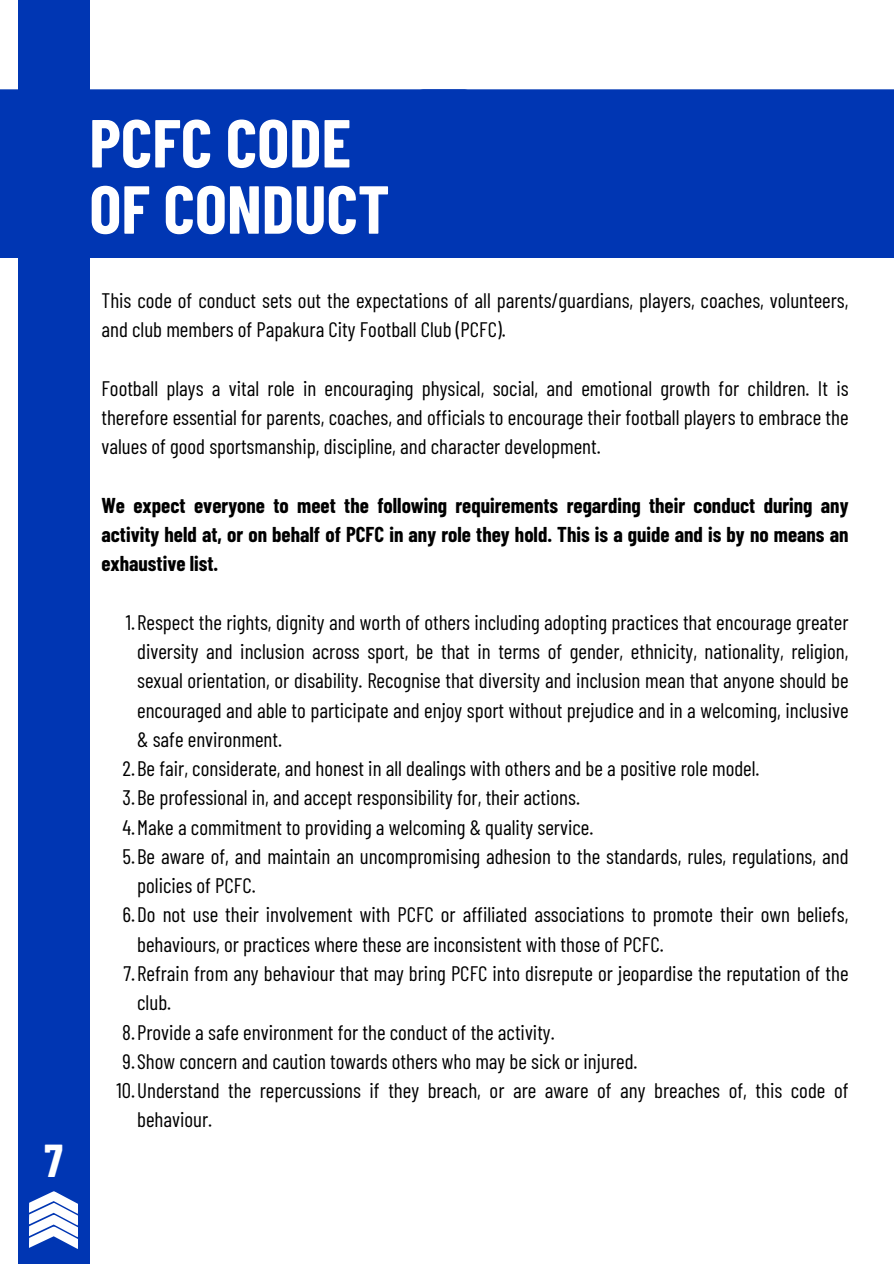
<style>
.page{position:relative;width:894px;height:1264px;background:#fff}
.page>*{position:absolute;margin:0;border:0;box-sizing:border-box;transform-origin:0 0}
.t1{font:700 67.65px/66.2px "Barlow Condensed";color:#fff}
.t2{font:700 45px "Barlow Condensed";color:#fff}
.t3{font:21px/29.2px "Barlow Condensed";color:#000}
.t4{font:700 21px/29.2px "Barlow Condensed";color:#000;text-align:justify}
</style>
<div class="page">
<div style="left:474px;top:89px;width:419px;height:169px;background:#0036b3"></div>
<div style="left:0;top:89px;width:474px;height:169px;background:#0036b3"></div>
<div style="left:18px;top:0;width:71px;height:1263px;background:#0036b3"></div>
<svg style="left:29px;top:1191px;width:49px;height:58px"></svg>
<p class="t2" style="left:44px;top:1132px;width:20px">7</p>
<p class="t1" style="left:89px;top:107px;width:302px">PCFC CODE<br>OF CONDUCT</p>
<p class="t3" style="left:101px;top:285px;width:748px">This code of conduct sets out the expectations of all parents/guardians, players, coaches, volunteers, and club members of Papakura City Football Club (PCFC).</p>
<p class="t3" style="left:101px;top:372px;width:748px;text-align:justify">Football plays a vital role in encouraging physical, social, and emotional growth for children. It is therefore essential for parents, coaches, and officials to encourage their football players to embrace the values of good sportsmanship, discipline, and character development.</p>
<p class="t4" style="left:101px;top:489px;width:748px">We expect everyone to meet the following requirements regarding their conduct during any activity held at, or on behalf of PCFC in any role they hold. This is a guide and is by no means an exhaustive list.</p>
<p class="t3" style="left:137px;top:606px;width:712px;text-align:justify;text-indent:-11px">1.Respect the rights, dignity and worth of others including adopting practices that encourage greater diversity and inclusion across sport, be that in terms of gender, ethnicity, nationality, religion, sexual orientation, or disability. Recognise that diversity and inclusion mean that anyone should be encouraged and able to participate and enjoy sport without prejudice and in a welcoming, inclusive &amp; safe environment.</p>
<p class="t3" style="left:123px;top:753px;width:638px">2.Be fair, considerate, and honest in all dealings with others and be a positive role model.</p>
<h1 class="t3" style="left:122px;top:782px;width:459px">3.Be professional in, and accept responsibility for, their actions.</h1>
<p class="t3" style="left:122px;top:811px;width:472px">4.Make a commitment to providing a welcoming &amp; quality service.</p>
<p class="t3" style="left:137px;top:840px;width:712px;text-indent:-15px">5.Be aware of, and maintain an uncompromising adhesion to the standards, rules, regulations, and policies of PCFC.</p>
<h2 class="t3" style="left:137px;top:899px;width:712px;text-indent:-15px">6.Do not use their involvement with PCFC or affiliated associations to promote their own beliefs, behaviours, or practices where these are inconsistent with those of PCFC.</h2>
<p class="t3" style="left:137px;top:957px;width:712px;text-indent:-14px">7.Refrain from any behaviour that may bring PCFC into disrepute or jeopardise the reputation of the club.</p>
<p class="t3" style="left:122px;top:1016px;width:434px">8.Provide a safe environment for the conduct of the activity.</p>
<p class="t3" style="left:123px;top:1045px;width:516px">9.Show concern and caution towards others who may be sick or injured.</p>
<p class="t3" style="left:137px;top:1074px;width:712px;text-indent:-21px">10.Understand the repercussions if they breach, or are aware of any breaches of, this code of behaviour.</p>
</div>
